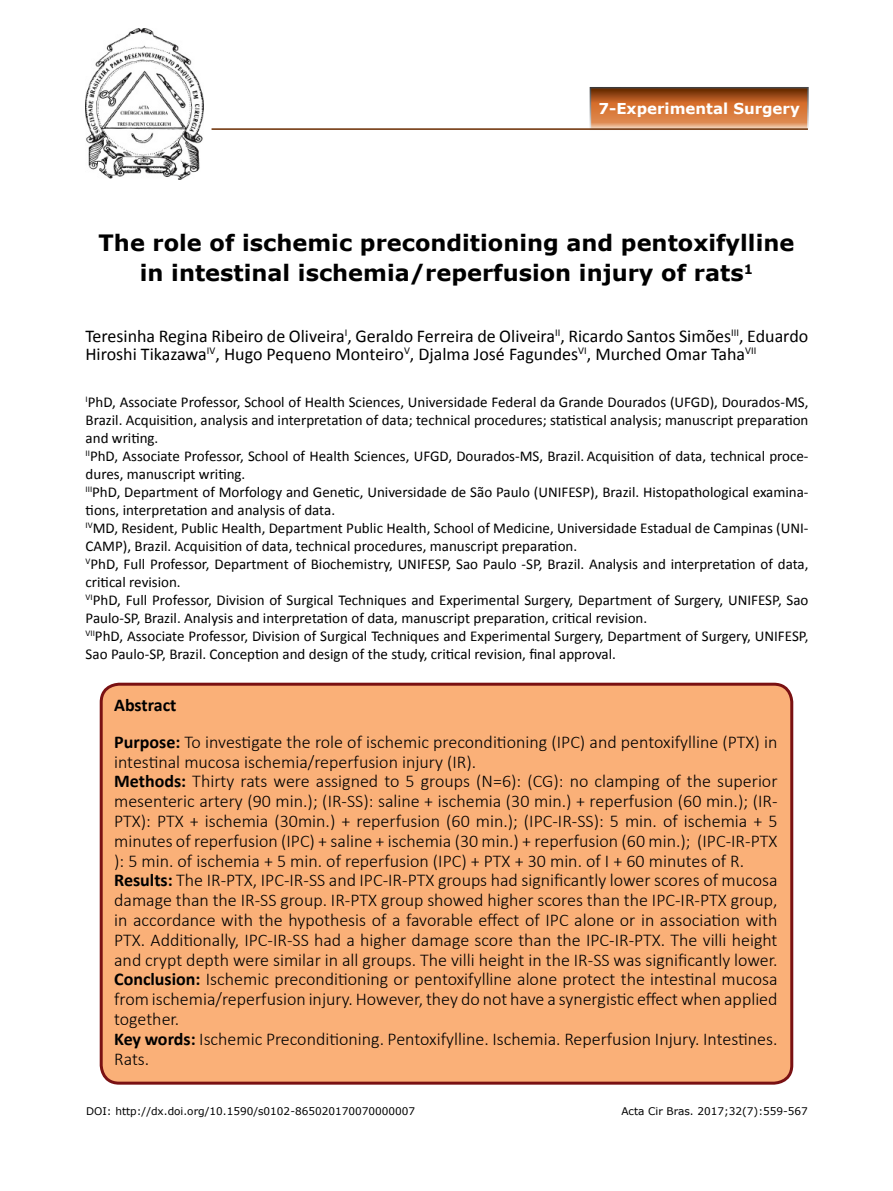
<style>
.page{position:relative;width:893px;height:1191px;background:#fff}
.page>*{position:absolute;margin:0;border:0;box-sizing:border-box;transform-origin:0 0}
.t1{font:700 22.5px/30px "Verdana";color:#000;text-align:center}
.t2{font:300 18px/19.8px "Calibri";color:#000}
.t3{font:18px/18px "Calibri";color:#000}
.t4{font:15px/18px "Calibri";color:#000}
.t5{font:700 15px "Verdana";color:#fff}
.t6{font:10.5px "Verdana";color:#000}
.s1{font-weight:700}
</style>
<div class="page">
<svg style="left:593px;top:90px;width:213px;height:37px;background:#c66f37"></svg>
<img style="left:85px;top:29px;width:118px;height:151px">
<div style="left:101px;top:684px;width:691px;height:399px;background:#fab078;border-radius:18px"></div>
<div style="left:100px;top:682px;width:693px;height:402px;border:3px solid #7a1113;border-radius:18px"></div>
<hr style="left:212px;top:128px;width:596px;height:2px;background:#6a2c00">
<p class="t5" style="left:598px;top:98px;width:203px">7-Experimental Surgery</p>
<p class="t1" style="left:99px;top:227px;width:697px">The role of ischemic preconditioning and pentoxifylline in intestinal ischemia/reperfusion injury of rats<sup>1</sup></p>
<p class="t3" style="left:85px;top:326px;width:724px">Teresinha Regina Ribeiro de Oliveira<sup>I</sup>, Geraldo Ferreira de Oliveira<sup>II</sup>, Ricardo Santos Simões<sup>III</sup>, Eduardo<br>Hiroshi Tikazawa<sup>IV</sup>, Hugo Pequeno Monteiro<sup>V</sup>, Djalma José Fagundes<sup>VI</sup>, Murched Omar Taha<sup>VII</sup></p>
<p class="t4" style="left:86px;top:392px;width:724px"><sup>I</sup>PhD, Associate Professor, School of Health Sciences, Universidade Federal da Grande Dourados (UFGD), Dourados-MS, Brazil. Acquisition, analysis and interpretation of data; technical procedures; statistical analysis; manuscript preparation and writing.<br><sup>II</sup>PhD, Associate Professor, School of Health Sciences, UFGD, Dourados-MS, Brazil. Acquisition of data, technical proce&shy;dures, manuscript writing.<br><sup>III</sup>PhD, Department of Morfology and Genetic, Universidade de São Paulo (UNIFESP), Brazil. Histopathological examina&shy;tions, interpretation and analysis of data.<br><sup>IV</sup>MD, Resident, Public Health, Department Public Health, School of Medicine, Universidade Estadual de Campinas (UNI-CAMP), Brazil. Acquisition of data, technical procedures, manuscript preparation.<br><sup>V</sup>PhD, Full Professor, Department of Biochemistry, UNIFESP, Sao Paulo -SP, Brazil. Analysis and interpretation of data, critical revision.<br><sup>VI</sup>PhD, Full Professor, Division of Surgical Techniques and Experimental Surgery, Department of Surgery, UNIFESP, Sao Paulo-SP, Brazil. Analysis and interpretation of data, manuscript preparation, critical revision.<br><sup>VII</sup>PhD, Associate Professor, Division of Surgical Techniques and Experimental Surgery, Department of Surgery, UNIFESP, Sao Paulo-SP, Brazil. Conception and design of the study, critical revision, final approval.</p>
<p class="t2" style="left:114px;top:686px;width:665px;line-height:36.8px"><span class="s1">Abstract<br>Purpose:</span> To investigate the role of ischemic preconditioning (IPC) and pentoxifylline (PTX) in</p>
<p class="t2" style="left:114px;top:751px;width:665px">intestinal mucosa ischemia/reperfusion injury (IR).<br><span class="s1">Methods:</span> Thirty rats were assigned to 5 groups (N=6): (CG): no clamping of the superior mesenteric artery (90 min.); (IR-SS): saline + ischemia (30 min.) + reperfusion (60 min.); (IR-PTX): PTX + ischemia (30min.) + reperfusion (60 min.); (IPC-IR-SS): 5 min. of ischemia + 5 minutes of reperfusion (IPC) + saline + ischemia (30 min.) + reperfusion (60 min.); (IPC-IR-PTX ): 5 min. of ischemia + 5 min. of reperfusion (IPC) + PTX + 30 min. of I + 60 minutes of R.<br><span class="s1">Results:</span> The IR-PTX, IPC-IR-SS and IPC-IR-PTX groups had significantly lower scores of mucosa damage than the IR-SS group. IR-PTX group showed higher scores than the IPC-IR-PTX group, in accordance with the hypothesis of a favorable effect of IPC alone or in association with PTX. Additionally, IPC-IR-SS had a higher damage score than the IPC-IR-PTX. The villi height and crypt depth were similar in all groups. The villi height in the IR-SS was significantly lower.<br><span class="s1">Conclusion:</span> Ischemic preconditioning or pentoxifylline alone protect the intestinal mucosa from ischemia/reperfusion injury. However, they do not have a synergistic effect when applied together.<br><span class="s1">Key words:</span> Ischemic Preconditioning. Pentoxifylline. Ischemia. Reperfusion Injury. Intestines.<br>Rats.</p>
<p class="t6" style="left:86px;top:1103px;width:331px">DOI: http://dx.doi.org/10.1590/s0102-865020170070000007</p>
<p class="t6" style="left:621px;top:1103px;width:188px">Acta Cir Bras. 2017;32(7):559-567</p>
</div>
